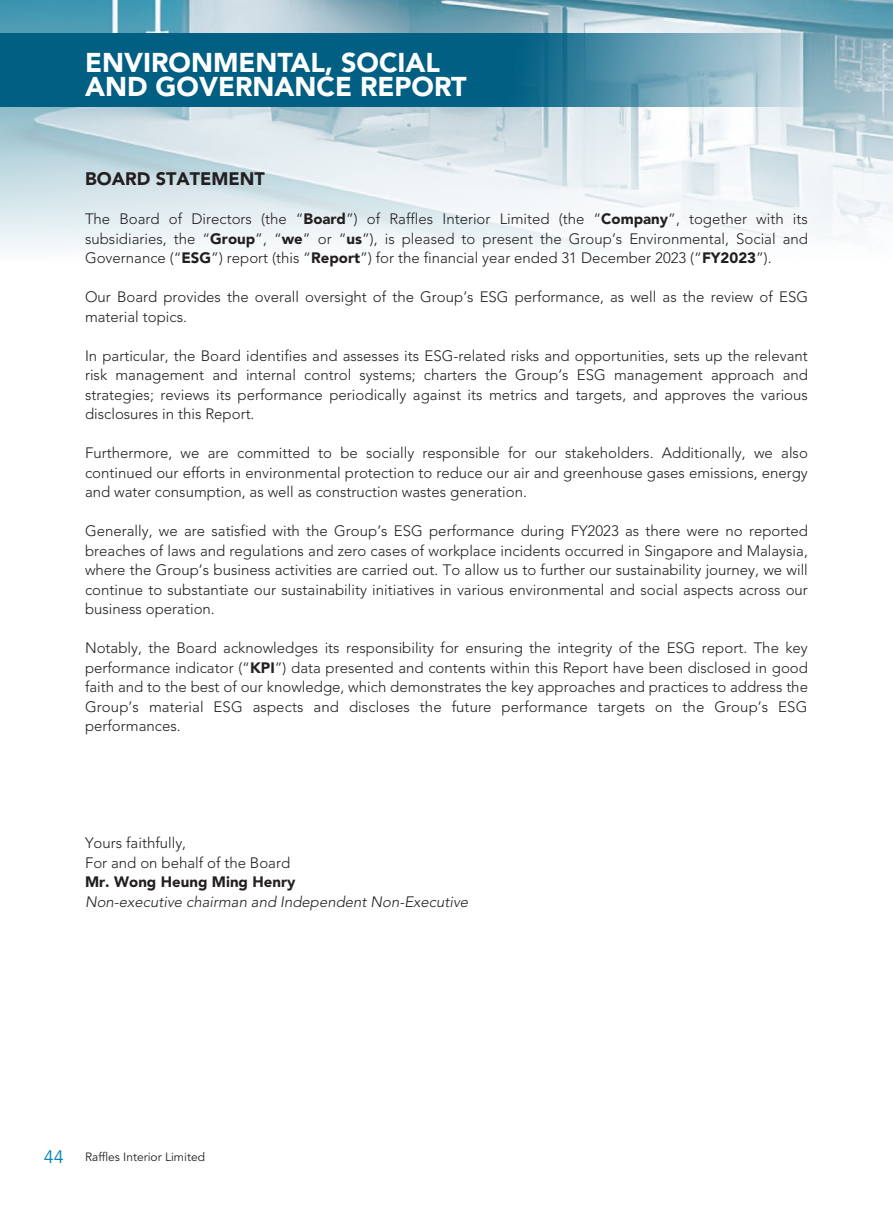
<style>
.page{position:relative;width:893px;height:1212px;background:#fff}
.page>*{position:absolute;margin:0;border:0;box-sizing:border-box;transform-origin:0 0}
.t1{font:900 27px/24px "Avenir LT Std";color:#fff}
.t2{font:900 18px "Avenir LT Std";color:#231f20}
.t3{font:300 15px/19.5px "Avenir LT Std";color:#231f20;text-align:justify}
.t4{font:italic 300 15px "Avenir LT Std";color:#231f20}
.t5{font:900 15px "Avenir LT Std";color:#231f20}
.t6{font:12px "Avenir LT Std";color:#231f20}
.s1{font-weight:900}
.s2{font-size:18px;color:#0083b6}
</style>
<div class="page">
<img style="left:0;top:0;width:893px;height:250px">
<svg style="left:0;top:34px;width:889px;height:73px;background:#307c99"></svg>
<h1 class="t1" style="left:85px;top:51px;width:383px">ENVIRONMENTAL, SOCIAL<br>AND GOVERNANCE REPORT</h1>
<p class="t2" style="left:85px;top:168px;width:181px">BOARD STATEMENT</p>
<p class="t3" style="left:85px;top:209px;width:724px">The Board of Directors (the “<span class="s1">Board</span>”) of Raffles Interior Limited (the “<span class="s1">Company</span>”, together with its subsidiaries, the “<span class="s1">Group</span>”, “<span class="s1">we</span>” or “<span class="s1">us</span>”), is pleased to present the Group’s Environmental, Social and Governance (“<span class="s1">ESG</span>”) report (this “<span class="s1">Report</span>”) for the financial year ended 31 December 2023 (“<span class="s1">FY2023</span>”).</p>
<p class="t3" style="left:85px;top:287px;width:724px">Our Board provides the overall oversight of the Group’s ESG performance, as well as the review of ESG material topics.</p>
<p class="t3" style="left:85px;top:346px;width:724px">In particular, the Board identifies and assesses its ESG-related risks and opportunities, sets up the relevant risk management and internal control systems; charters the Group’s ESG management approach and strategies; reviews its performance periodically against its metrics and targets, and approves the various disclosures in this Report.</p>
<p class="t3" style="left:85px;top:443px;width:724px">Furthermore, we are committed to be socially responsible for our stakeholders. Additionally, we also continued our efforts in environmental protection to reduce our air and greenhouse gases emissions, energy and water consumption, as well as construction wastes generation.</p>
<p class="t3" style="left:85px;top:521px;width:724px">Generally, we are satisfied with the Group’s ESG performance during FY2023 as there were no reported breaches of laws and regulations and zero cases of workplace incidents occurred in Singapore and Malaysia, where the Group’s business activities are carried out. To allow us to further our sustainability journey, we will continue to substantiate our sustainability initiatives in various environmental and social aspects across our business operation.</p>
<p class="t3" style="left:85px;top:638px;width:724px">Notably, the Board acknowledges its responsibility for ensuring the integrity of the ESG report. The key performance indicator (“<span class="s1">KPI</span>”) data presented and contents within this Report have been disclosed in good faith and to the best of our knowledge, which demonstrates the key approaches and practices to address the Group’s material ESG aspects and discloses the future performance targets on the Group’s ESG performances.</p>
<p class="t3" style="left:85px;top:833px;width:207px">Yours faithfully,<br>For and on behalf of the Board</p>
<p class="t5" style="left:85px;top:873px;width:212px">Mr. Wong Heung Ming Henry</p>
<p class="t4" style="left:85px;top:893px;width:385px">Non-executive chairman and Independent Non-Executive</p>
<p class="t6" style="left:44px;top:1150px;width:163px"><span class="s2">44</span> Raffles Interior Limited</p>
</div>
